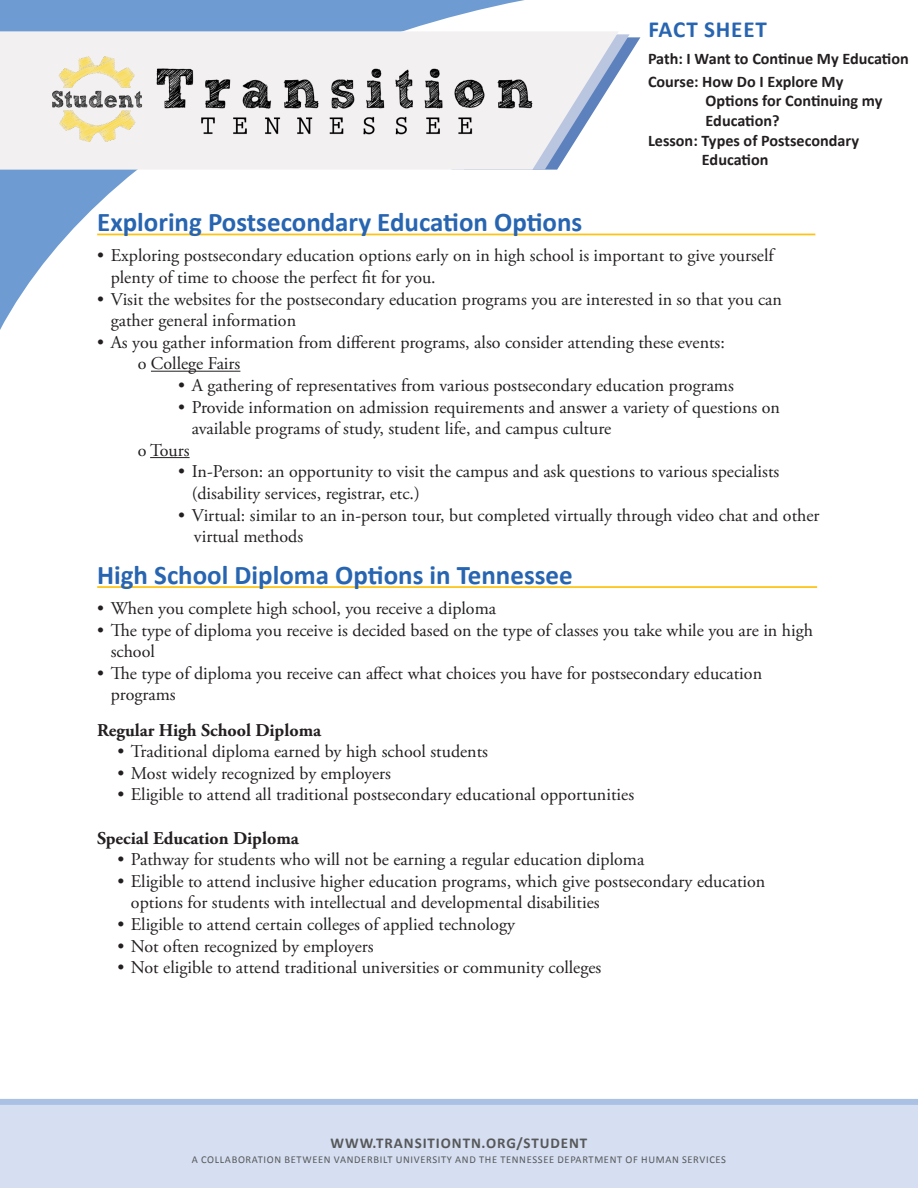
<style>
.page{position:relative;width:918px;height:1188px;background:#fff}
.page>*{position:absolute;margin:0;border:0;box-sizing:border-box;transform-origin:0 0}
.t1{font:700 27px "Calibri";color:#2865b1}
.t2{font:700 23.1px "Calibri";letter-spacing:.04em;color:#2865b1}
.t3{font:18px/21.6px "Adobe Garamond Pro";color:#231f20}
.t4{font:700 18px "Adobe Garamond Pro";color:#231f20}
.t5{font:700 16.2px "Calibri";color:#231f20}
.t6{font:700 15px "Calibri";letter-spacing:.06em;color:#57585a}
.t7{font:10.5px "Calibri";letter-spacing:.06em;color:#57585a}
</style>
<div class="page">
<div style="left:0;top:1099px;width:918px;height:89px;background:#d5dff1"></div>
<svg style="left:0;top:0;width:748px;height:330px"></svg>
<svg style="left:619px;top:34px;width:21px;height:136px"></svg>
<svg style="left:0;top:31px;width:619px;height:139px;fill:#f3f0f1"></svg>
<img style="left:151px;top:44px;width:402px;height:110px">
<img style="left:44px;top:46px;width:107px;height:106px">
<hr style="left:97px;top:234px;width:718px;height:1px;background:#fdc416">
<hr style="left:97px;top:586px;width:720px;height:2px;background:#fdc416">
<hr style="left:151px;top:371px;width:89px;height:1px;background:#231f20">
<hr style="left:150px;top:457px;width:40px;height:1px;background:#231f20">
<p class="t1" style="left:97px;top:203px;width:487px">Exploring Postsecondary Education Options</p>
<p class="t2" style="left:648px;top:13px;width:120px">FACT SHEET</p>
<p class="t5" style="left:648px;top:47px;width:262px">Path: I Want to Continue My Education</p>
<p class="t5" style="left:648px;top:70px;width:197px">Course: How Do I Explore My</p>
<p class="t5" style="left:706px;top:90px;width:178px">Options for Continuing my</p>
<p class="t5" style="left:706px;top:109px;width:75px">Education?</p>
<p class="t5" style="left:648px;top:129px;width:213px">Lesson: Types of Postsecondary</p>
<p class="t5" style="left:702px;top:148px;width:68px">Education</p>
<p class="t3" style="left:111px;top:246px;width:665px;text-indent:-14px">• Exploring postsecondary education options early on in high school is important to give yourself plenty of time to choose the perfect fit for you.</p>
<p class="t3" style="left:111px;top:289px;width:673px;text-indent:-14px">• Visit the websites for the postsecondary education programs you are interested in so that you can gather general information</p>
<p class="t3" style="left:97px;top:332px;width:629px">• As you gather information from different programs, also consider attending these events:</p>
<p class="t3" style="left:138px;top:354px;width:104px">o College Fairs</p>
<p class="t3" style="left:178px;top:375px;width:557px">• A gathering of representatives from various postsecondary education programs</p>
<p class="t3" style="left:192px;top:397px;width:590px;text-indent:-14px">• Provide information on admission requirements and answer a variety of questions on available programs of study, student life, and campus culture</p>
<p class="t3" style="left:138px;top:440px;width:53px">o Tours</p>
<p class="t3" style="left:192px;top:462px;width:589px;text-indent:-14px">• In-Person: an opportunity to visit the campus and ask questions to various specialists (disability services, registrar, etc.)</p>
<p class="t3" style="left:178px;top:505px;width:643px">• Virtual: similar to an in-person tour, but completed virtually through video chat and other</p>
<p class="t3" style="left:194px;top:526px;width:111px">virtual methods</p>
<p class="t1" style="left:97px;top:556px;width:477px">High School Diploma Options in Tennessee</p>
<h3 class="t3" style="left:97px;top:598px;width:400px">• When you complete high school, you receive a diploma</h3>
<h3 class="t3" style="left:111px;top:620px;width:704px;text-indent:-14px">• The type of diploma you receive is decided based on the type of classes you take while you are in high school</h3>
<h3 class="t3" style="left:111px;top:663px;width:653px;text-indent:-14px">• The type of diploma you receive can affect what choices you have for postsecondary education programs</h3>
<h3 class="t4" style="left:97px;top:719px;width:226px">Regular High School Diploma</h3>
<h3 class="t3" style="left:117px;top:741px;width:372px">• Traditional diploma earned by high school students</h3>
<h3 class="t3" style="left:117px;top:763px;width:275px">• Most widely recognized by employers</h3>
<h3 class="t3" style="left:117px;top:785px;width:518px">• Eligible to attend all traditional postsecondary educational opportunities</h3>
<h3 class="t4" style="left:97px;top:827px;width:203px">Special Education Diploma</h3>
<h3 class="t3" style="left:117px;top:849px;width:528px">• Pathway for students who will not be earning a regular education diploma</h3>
<h3 class="t3" style="left:131px;top:871px;width:636px;text-indent:-14px">• Eligible to attend inclusive higher education programs, which give postsecondary education options for students with intellectual and developmental disabilities</h3>
<h3 class="t3" style="left:117px;top:914px;width:399px">• Eligible to attend certain colleges of applied technology</h3>
<h3 class="t3" style="left:117px;top:936px;width:258px">• Not often recognized by employers</h3>
<h3 class="t3" style="left:117px;top:957px;width:485px">• Not eligible to attend traditional universities or community colleges</h3>
<p class="t6" style="left:331px;top:1132px;width:258px">WWW.TRANSITIONTN.ORG/STUDENT</p>
<p class="t7" style="left:192px;top:1152px;width:536px">A COLLABORATION BETWEEN VANDERBILT UNIVERSITY AND THE TENNESSEE DEPARTMENT OF HUMAN SERVICES</p>
</div>
